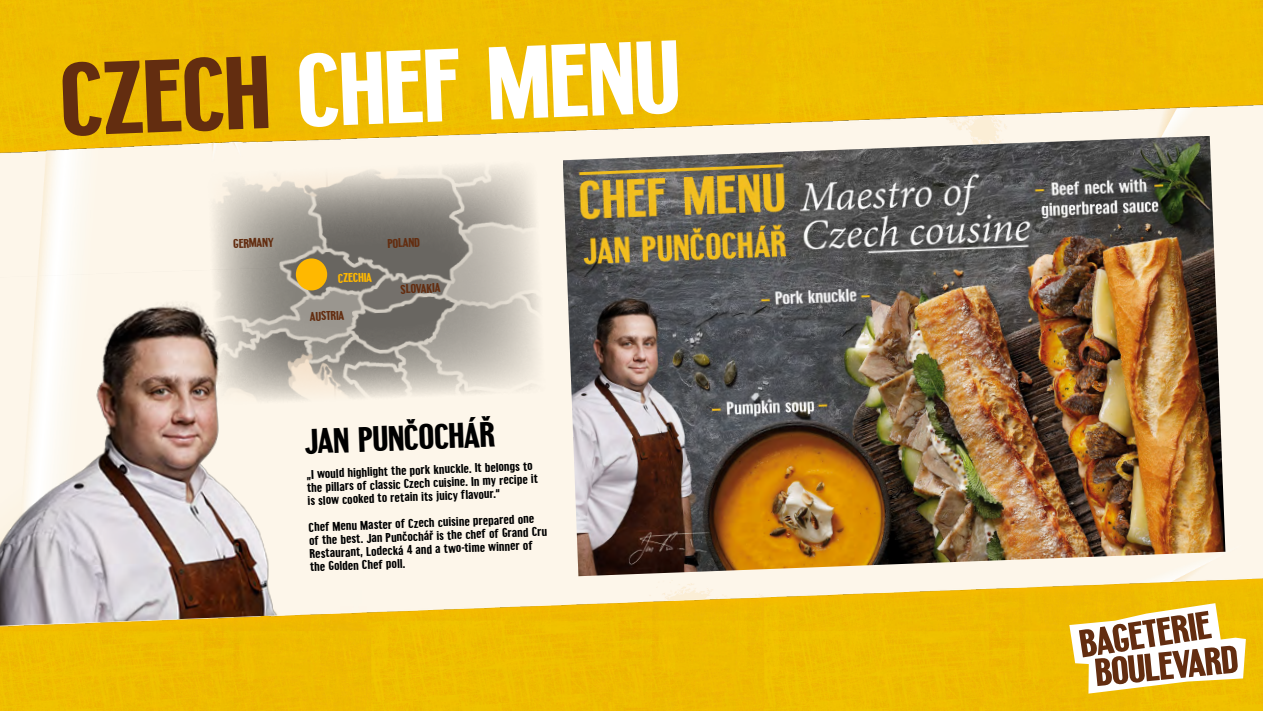
<style>
.page{position:relative;width:1263px;height:711px;background:#fff}
.page>*{position:absolute;margin:0;border:0;box-sizing:border-box;transform-origin:0 0}
.t1{font:700 96.15px "Boulevard betaone";color:#fff}
.t2{font:700 33px "Boulevard betaone";color:#000}
.t3{font:700 11.85px/13.2px "Boulevard betaone";color:#000}
.t4{font:700 11.85px "Boulevard betaone";color:#632d10}
.t5{font:700 11.85px "Boulevard betaone";color:#ffb800}
.s1{color:#632d10}
</style>
<div class="page">
<div style="left:0;top:0;width:1263px;height:710px;background:#eebc00"></div>
<div style="left:0;top:91px;width:1263px;height:547px;background:#efbc00"></div>
<img style="left:0;top:104px;width:1263px;height:519px">
<img style="left:563px;top:136px;width:662px;height:439px">
<img style="left:0;top:266px;width:300px;height:359px">
<img style="left:191px;top:145px;width:371px;height:276px">
<div style="left:296px;top:258px;width:31px;height:32px;background:#ffb800;border-radius:50%"></div>
<svg style="left:1069px;top:602px;width:177px;height:91px"></svg>
<p class="t1" style="left:58px;top:39px;width:622px;rotate:-2deg"><span class="s1">CZECH</span> CHEF MENU</p>
<p class="t4" style="left:233px;top:236px;width:42px;rotate:-2deg">GERMANY</p>
<p class="t5" style="left:338px;top:271px;width:35px;rotate:-2deg">CZECHIA</p>
<p class="t4" style="left:310px;top:309px;width:36px;rotate:-2deg">AUSTRIA</p>
<p class="t4" style="left:387px;top:236px;width:34px;rotate:-2deg">POLAND</p>
<p class="t4" style="left:400px;top:281px;width:41px;rotate:-2deg">SLOVAKIA</p>
<p class="t2" style="left:304px;top:420px;width:192px;rotate:-2deg">JAN PUNČOCHÁŘ</p>
<p class="t3" style="left:307px;top:467px;width:232px;rotate:-2deg">„I would highlight the pork knuckle. It belongs to the pillars of classic Czech cuisine. In my recipe it is slow cooked to retain its juicy flavour.“</p>
<p class="t3" style="left:309px;top:519px;width:240px;rotate:-2deg">Chef Menu Master of Czech cuisine prepared one<br>of the best. Jan Punčochář is the chef of Grand Cru Restaurant, Lodecká 4 and a two-time winner of the Golden Chef poll.</p>
</div>
